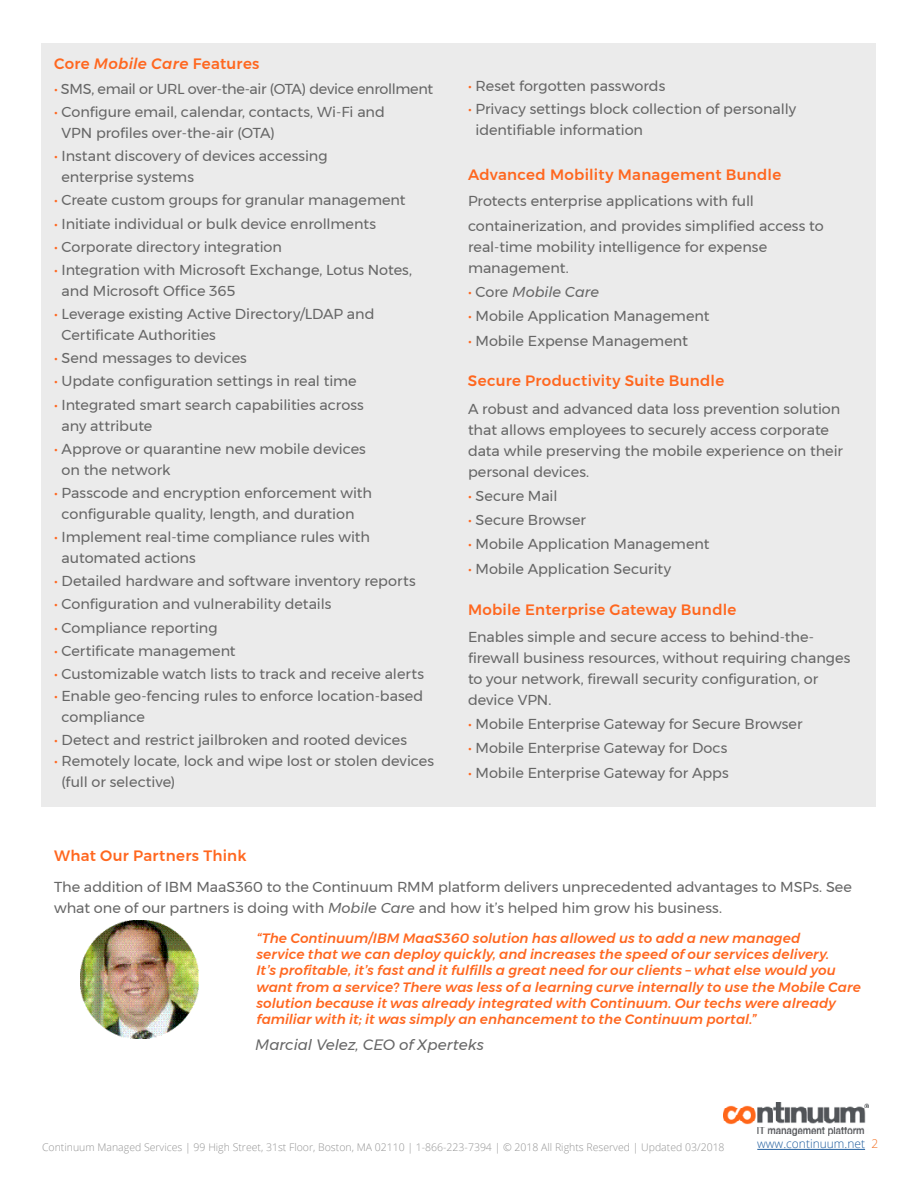
<style>
.page{position:relative;width:918px;height:1188px;background:#fff}
.page>*{position:absolute;margin:0;border:0;box-sizing:border-box;transform-origin:0 0}
.t1{font:500 15px "Montserrat";letter-spacing:.02em;color:#ff671f}
.t2{font:italic 15px "Montserrat";letter-spacing:-.005em;color:#666}
.t3{font:14.4px/21px "Montserrat";color:#666}
.t4{font:14.4px "Montserrat";letter-spacing:-.025em;color:#666}
.t5{font:italic 14.4px "Montserrat";letter-spacing:-.005em;color:#666}
.t6{font:italic 500 13.5px/16.2px "Montserrat";letter-spacing:.005em;color:#ff671f}
.t7{font:300 12px "Open Sans";color:#215e9e}
.t8{font:300 10.5px "Open Sans";color:#949494}
.s1{font-style:italic}
.s2{color:#ff671f}
.s3{font-style:normal;color:#ff671f}
.s4{font-style:normal}
.s5{font-size:15px}
.s6{color:#f36f21}
</style>
<div class="page">
<hr style="left:757px;top:1149px;width:108px;height:1px;background:#215e9e">
<img style="left:723px;top:1102px;width:145px;height:34px">
<div style="left:41px;top:43px;width:835px;height:764px;background:#ebebeb"></div>
<img style="left:80px;top:920px;width:118px;height:119px">
<p class="t1" style="left:54px;top:51px;width:207px">Core <span class="s1">Mobile Care</span> Features</p>
<p class="t4" style="left:54px;top:78px;width:381px"><span class="s2">•</span> SMS, email or URL over-the-air (OTA) device enrollment</p>
<p class="t3" style="left:62px;top:101px;width:325px;text-indent:-8px"><span class="s2">•</span> Configure email, calendar, contacts, Wi-Fi and<br>VPN profiles over-the-air (OTA)</p>
<p class="t3" style="left:62px;top:146px;width:268px;text-indent:-8px"><span class="s2">•</span> Instant discovery of devices accessing enterprise systems</p>
<p class="t3" style="left:54px;top:190px;width:353px"><span class="s2">•</span> Create custom groups for granular management</p>
<p class="t3" style="left:54px;top:213px;width:324px"><span class="s2">•</span> Initiate individual or bulk device enrollments</p>
<p class="t3" style="left:54px;top:236px;width:230px"><span class="s2">•</span> Corporate directory integration</p>
<p class="t3" style="left:62px;top:259px;width:352px;text-indent:-8px"><span class="s2">•</span> Integration with Microsoft Exchange, Lotus Notes, and Microsoft Office 365</p>
<p class="t3" style="left:62px;top:303px;width:315px;text-indent:-8px"><span class="s2">•</span> Leverage existing Active Directory/LDAP and<br>Certificate Authorities</p>
<p class="t3" style="left:54px;top:348px;width:194px"><span class="s2">•</span> Send messages to devices</p>
<p class="t3" style="left:54px;top:371px;width:304px"><span class="s2">•</span> Update configuration settings in real time</p>
<p class="t3" style="left:62px;top:394px;width:304px;text-indent:-8px"><span class="s2">•</span> Integrated smart search capabilities across any attribute</p>
<p class="t3" style="left:62px;top:438px;width:306px;text-indent:-8px"><span class="s2">•</span> Approve or quarantine new mobile devices on the network</p>
<p class="t3" style="left:62px;top:482px;width:312px;text-indent:-8px"><span class="s2">•</span> Passcode and encryption enforcement with configurable quality, length, and duration</p>
<p class="t3" style="left:62px;top:526px;width:310px;text-indent:-8px"><span class="s2">•</span> Implement real-time compliance rules with automated actions</p>
<p class="t3" style="left:54px;top:570px;width:363px"><span class="s2">•</span> Detailed hardware and software inventory reports</p>
<p class="t3" style="left:54px;top:594px;width:279px"><span class="s2">•</span> Configuration and vulnerability details</p>
<p class="t3" style="left:54px;top:617px;width:165px"><span class="s2">•</span> Compliance reporting</p>
<p class="t3" style="left:54px;top:640px;width:183px"><span class="s2">•</span> Certificate management</p>
<p class="t3" style="left:54px;top:663px;width:372px"><span class="s2">•</span> Customizable watch lists to track and receive alerts</p>
<p class="t3" style="left:62px;top:685px;width:363px;text-indent:-8px"><span class="s2">•</span> Enable geo-fencing rules to enforce location-based compliance</p>
<p class="t3" style="left:54px;top:729px;width:355px"><span class="s2">•</span> Detect and restrict jailbroken and rooted devices</p>
<p class="t3" style="left:62px;top:750px;width:374px;text-indent:-8px"><span class="s2">•</span> Remotely locate, lock and wipe lost or stolen devices (full or selective)</p>
<p class="t3" style="left:468px;top:75px;width:199px"><span class="s2">•</span> Reset forgotten passwords</p>
<p class="t3" style="left:476px;top:98px;width:322px;text-indent:-8px"><span class="s2">•</span> Privacy settings block collection of personally identifiable information</p>
<p class="t1" style="left:468px;top:163px;width:315px">Advanced Mobility Management Bundle</p>
<p class="t3" style="left:468px;top:188px;width:357px;line-height:25.5px">Protects enterprise applications with full containerization, and provides simplified access to</p>
<p class="t3" style="left:468px;top:236px;width:301px">real-time mobility intelligence for expense management.</p>
<p class="t5" style="left:468px;top:281px;width:133px"><span class="s3">•</span> <span class="s4">Core</span> Mobile Care</p>
<p class="t3" style="left:468px;top:305px;width:243px"><span class="s2">•</span> Mobile Application Management</p>
<p class="t3" style="left:468px;top:330px;width:222px"><span class="s2">•</span> Mobile Expense Managemen<span class="s5">t</span></p>
<p class="t1" style="left:468px;top:369px;width:258px">Secure Productivity Suite Bundle</p>
<p class="t3" style="left:468px;top:398px;width:377px">A robust and advanced data loss prevention solution that allows employees to securely access corporate data while preserving the mobile experience on their personal devices.</p>
<p class="t3" style="left:468px;top:486px;width:91px"><span class="s2">•</span> Secure Mail</p>
<p class="t3" style="left:468px;top:510px;width:119px"><span class="s2">•</span> Secure Browser</p>
<p class="t3" style="left:468px;top:534px;width:243px"><span class="s2">•</span> Mobile Application Management</p>
<p class="t3" style="left:468px;top:558px;width:205px"><span class="s2">•</span> Mobile Application Security</p>
<p class="t1" style="left:468px;top:598px;width:270px">Mobile Enterprise Gateway Bundle</p>
<p class="t3" style="left:468px;top:627px;width:384px">Enables simple and secure access to behind-the&shy;firewall business resources, without requiring changes to your network, firewall security configuration, or device VPN.</p>
<p class="t3" style="left:468px;top:714px;width:336px"><span class="s2">•</span> Mobile Enterprise Gateway for Secure Browser</p>
<p class="t3" style="left:468px;top:738px;width:261px"><span class="s2">•</span> Mobile Enterprise Gateway for Docs</p>
<p class="t3" style="left:468px;top:762px;width:262px"><span class="s2">•</span> Mobile Enterprise Gateway for Apps</p>
<p class="t1" style="left:54px;top:844px;width:194px">What Our Partners Think</p>
<p class="t3" style="left:54px;top:877px;width:800px">The addition of IBM MaaS360 to the Continuum RMM platform delivers unprecedented advantages to MSPs. See what one of our partners is doing with <span class="s1">Mobile Care</span> and how it’s helped him grow his business.</p>
<p class="t6" style="left:256px;top:930px;width:606px">“The Continuum/IBM MaaS360 solution has allowed us to add a new managed<br>service that we can deploy quickly, and increases the speed of our services delivery.<br>It’s profitable, it’s fast and it fulfills a great need for our clients – what else would you want from a service? There was less of a learning curve internally to use the Mobile Care solution because it was already integrated with Continuum. Our techs were already familiar with it; it was simply an enhancement to the Continuum portal.”</p>
<p class="t2" style="left:255px;top:1033px;width:230px">Marcial Velez, CEO of Xperteks</p>
<p class="t8" style="left:42px;top:1140px;width:684px">Continuum Managed Services | 99 High Street, 31st Floor, Boston, MA 02110 | 1-866-223-7394 | © 2018 All Rights Reserved | Updated 03/2018</p>
<p class="t7" style="left:757px;top:1136px;width:122px">www.continuum.net <span class="s6">2</span></p>
</div>
